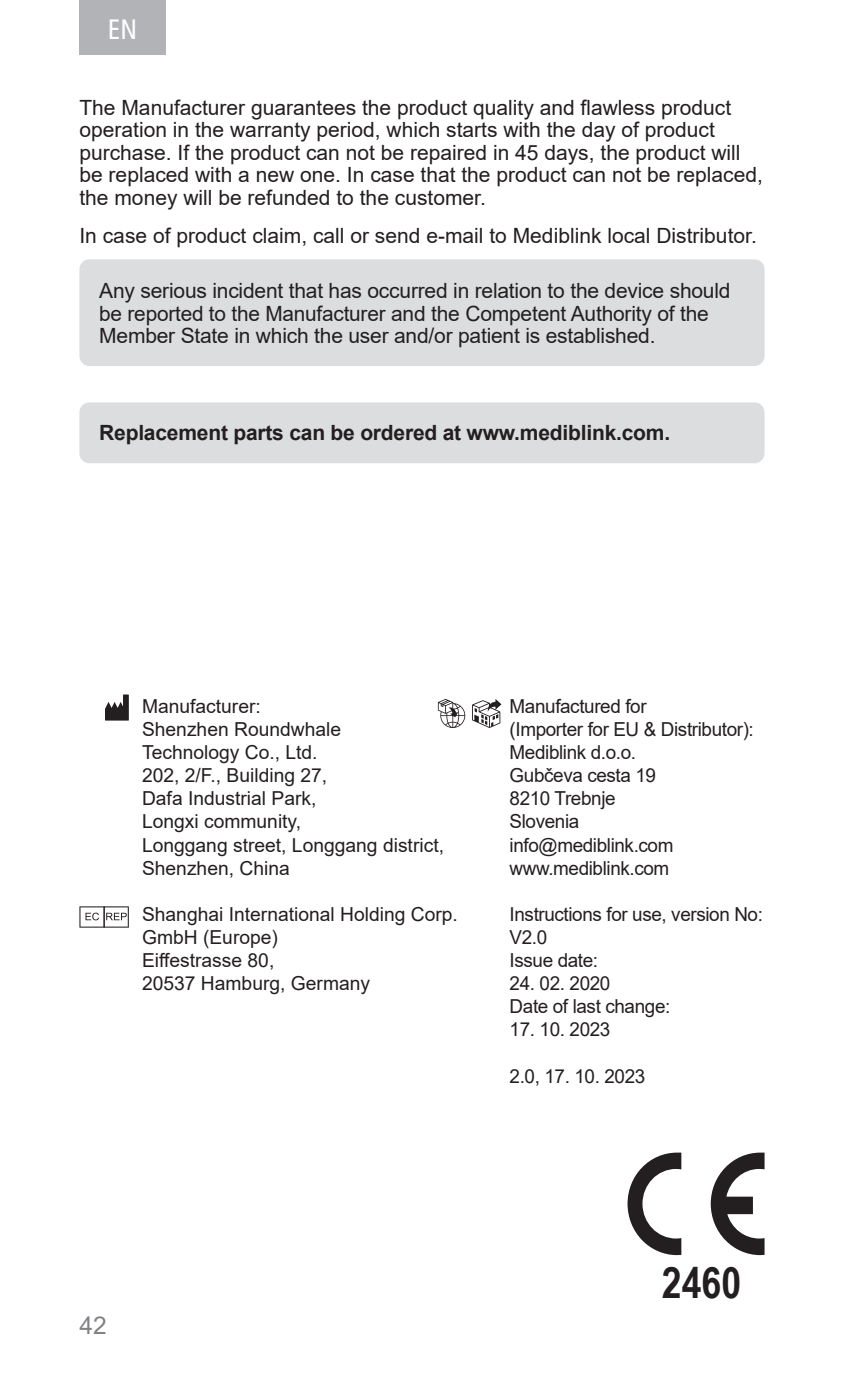
<style>
.page{position:relative;width:844px;height:1389px;background:#fff}
.page>*{position:absolute;margin:0;border:0;box-sizing:border-box;transform-origin:0 0}
.t1{font:700 43.4px "Arial Narrow";color:#231f20}
.t2{font:condensed 28px "Frutiger LT Std";color:#fff}
.t3{font:24.5px "Arial";color:#808285}
.t4{font:21px/22.8px "Arial";color:#231f20}
.t5{font:700 21px "Arial";letter-spacing:-.01em;color:#231f20}
.t6{font:19.25px/23.1px "Arial";color:#231f20}
.t7{font:19.25px/23.1px "Arial";letter-spacing:-.02em;color:#231f20}
</style>
<div class="page">
<div style="left:79px;top:0;width:87px;height:55px;background:#b2b3b7"></div>
<div style="left:79px;top:259px;width:685px;height:107px;background:#dcdddf;border-radius:10px"></div>
<div style="left:79px;top:402px;width:685px;height:61px;background:#dcdddf;border-radius:10px"></div>
<svg style="left:105px;top:694px;width:24px;height:27px"></svg>
<svg style="left:79px;top:906px;width:50px;height:22px"></svg>
<svg style="left:627px;top:1153px;width:54px;height:102px"></svg>
<svg style="left:710px;top:1153px;width:54px;height:102px"></svg>
<svg style="left:438px;top:699px;width:27px;height:29px"></svg>
<svg style="left:472px;top:699px;width:29px;height:29px"></svg>
<h2 class="t2" style="left:108px;top:13px;width:31px">EN</h2>
<p class="t4" style="left:79px;top:96px;width:684px">The Manufacturer guarantees the product quality and flawless product operation in the warranty period, which starts with the day of product purchase. If the product can not be repaired in 45 days, the product will be replaced with a new one. In case that the product can not be replaced, the money will be refunded to the customer.</p>
<p class="t4" style="left:79px;top:224px;width:678px">In case of product claim, call or send e-mail to Mediblink local Distributor.</p>
<p class="t4" style="left:99px;top:279px;width:632px">Any serious incident that has occurred in relation to the device should be reported to the Manufacturer and the Competent Authority of the<br>Member State in which the user and/or patient is established.</p>
<p class="t5" style="left:99px;top:418px;width:572px">Replacement parts can be ordered at www.mediblink.com.</p>
<p class="t6" style="left:142px;top:694px;width:303px">Manufacturer:<br>Shenzhen Roundwhale<br>Technology Co., Ltd.<br>202, 2/F., Building 27,<br>Dafa Industrial Park,<br>Longxi community,<br>Longgang street, Longgang district,<br>Shenzhen, China</p>
<p class="t6" style="left:142px;top:902px;width:317px">Shanghai International Holding Corp.<br>GmbH (Europe)<br>Eiffestrasse 80,<br>20537 Hamburg, Germany</p>
<p class="t7" style="left:509px;top:694px;width:246px">Manufactured for<br>(Importer for EU &amp; Distributor):<br>Mediblink d.o.o.<br>Gubčeva cesta 19<br>8210 Trebnje<br>Slovenia<br>info@mediblink.com www.mediblink.com</p>
<p class="t7" style="left:509px;top:902px;width:255px">Instructions for use, version No:<br>V2.0<br>Issue date:</p>
<p class="t7" style="left:509px;top:972px;width:162px">24. 02. 2020<br>Date of last change:</p>
<p class="t6" style="left:509px;top:1018px;width:102px">17. 10. 2023</p>
<p class="t6" style="left:509px;top:1064px;width:137px">2.0, 17. 10. 2023</p>
<p class="t3" style="left:79px;top:1309px;width:29px">42</p>
<h1 class="t1" style="left:661px;top:1249px;width:81px">2460</h1>
</div>
